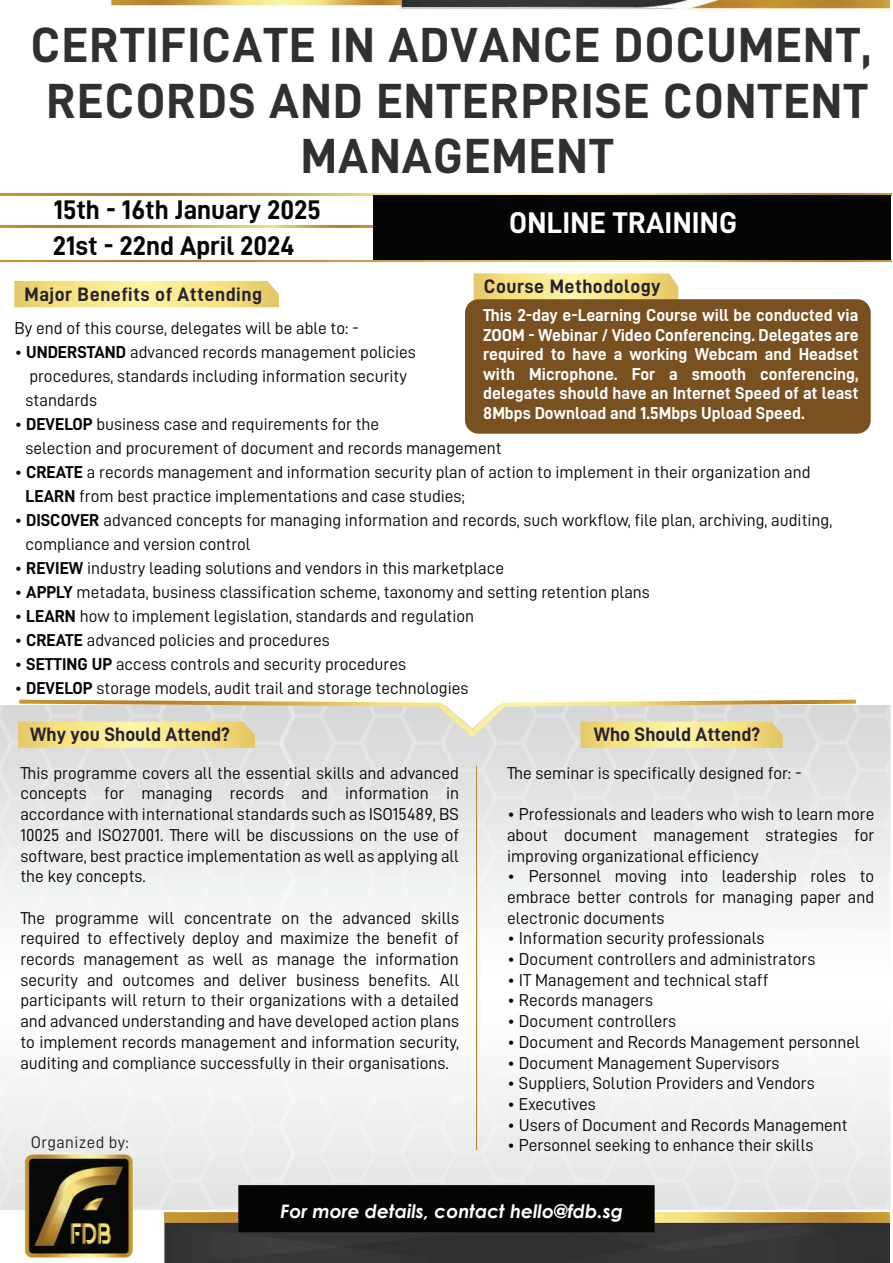
<style>
.page{position:relative;width:893px;height:1263px;background:#fff}
.page>*{position:absolute;margin:0;border:0;box-sizing:border-box;transform-origin:0 0}
.t1{font:49.5px/55.5px "D DIN Bold";letter-spacing:.025em;color:#2f3030;text-align:center}
.t2{font:30px "D DIN Bold";letter-spacing:.005em;color:#fff}
.t3{font:27px "D DIN Bold";color:#050605}
.t4{font:19.5px "D DIN Bold";letter-spacing:.025em;color:#26212e}
.t5{font:19.5px "D DIN Bold";color:#26212e}
.t6{font:italic 700 18.6px "Century Gothic";color:#fff}
.t7{font:17.25px/20.7px "D DIN";color:#050504}
.t8{font:17.25px/19.5px "D DIN Bold";color:#fff;text-align:justify}
.t9{font:16.8px "D DIN";letter-spacing:.025em;color:#211e1e}
.s1{font-family:"D DIN Bold"}
</style>
<div class="page">
<img style="left:0;top:0;width:890px;height:1263px">
<img style="left:0;top:705px;width:890px;height:505px">
<svg style="left:14px;top:281px;width:265px;height:26px;background:#f4e287"></svg>
<svg style="left:476px;top:766px;width:2px;height:383px"></svg>
<svg style="left:18px;top:700px;width:838px;height:48px;background:#e3dbb9"></svg>
<img style="left:2px;top:1130px;width:153px;height:133px">
<svg style="left:474px;top:273px;width:204px;height:27px;background:#f5e289"></svg>
<div style="left:465px;top:299px;width:406px;height:135px;background:#79501f;border-radius:14px"></div>
<svg style="left:0;top:194px;width:891px;height:1px"></svg>
<div style="left:373px;top:195px;width:518px;height:65px;background:#050504"></div>
<svg style="left:0;top:260px;width:891px;height:2px;background:#caa245"></svg>
<svg style="left:0;top:226px;width:373px;height:1px"></svg>
<div style="left:238px;top:1185px;width:417px;height:47px;background:#050504"></div>
<h1 class="t1" style="left:31px;top:16px;width:842px">CERTIFICATE IN ADVANCE DOCUMENT,<br>RECORDS AND ENTERPRISE CONTENT<br>MANAGEMENT</h1>
<h3 class="t3" style="left:54px;top:195px;width:269px">15th - 16th January 2025</h3>
<h3 class="t3" style="left:53px;top:231px;width:243px">21st - 22nd April 2024</h3>
<h2 class="t2" style="left:509px;top:206px;width:229px">ONLINE TRAINING</h2>
<p class="t4" style="left:484px;top:276px;width:178px">Course Methodology</p>
<p class="t8" style="left:483px;top:305px;width:377px">This 2-day e-Learning Course will be conducted via ZOOM - Webinar / Video Conferencing. Delegates are required to have a working Webcam and Headset with Microphone. For a smooth conferencing, delegates should have an Internet Speed of at least 8Mbps Download and 1.5Mbps Upload Speed.</p>
<p class="t4" style="left:25px;top:283px;width:239px">Major Benefits of Attending</p>
<p class="t7" style="left:14px;top:317px;width:346px">By end of this course, delegates will be able to: -</p>
<p class="t7" style="left:26px;top:340px;width:392px;line-height:24px;text-indent:-11px">• <span class="s1">UNDERSTAND</span> advanced records management policies procedures, standards including information security standards</p>
<p class="t7" style="left:26px;top:412px;width:478px;line-height:24px;text-indent:-11px">• <span class="s1">DEVELOP</span> business case and requirements for the<br>selection and procurement of document and records management</p>
<p class="t7" style="left:26px;top:460px;width:786px;line-height:24px;text-indent:-11px">• <span class="s1">CREATE</span> a records management and information security plan of action to implement in their organization and<br><span class="s1">LEARN</span> from best practice implementations and case studies;</p>
<p class="t7" style="left:26px;top:508px;width:808px;line-height:24px;text-indent:-11px">• <span class="s1">DISCOVER</span> advanced concepts for managing information and records, such workflow, file plan, archiving, auditing, compliance and version control</p>
<p class="t7" style="left:14px;top:557px;width:491px">• <span class="s1">REVIEW</span> industry leading solutions and vendors in this marketplace</p>
<p class="t7" style="left:14px;top:581px;width:637px">• <span class="s1">APPLY</span> metadata, business classification scheme, taxonomy and setting retention plans</p>
<p class="t7" style="left:14px;top:605px;width:461px">• <span class="s1">LEARN</span> how to implement legislation, standards and regulation</p>
<p class="t7" style="left:14px;top:629px;width:317px">• <span class="s1">CREATE</span> advanced policies and procedures</p>
<p class="t7" style="left:14px;top:653px;width:393px">• <span class="s1">SETTING UP</span> access controls and security procedures</p>
<p class="t7" style="left:14px;top:677px;width:456px">• <span class="s1">DEVELOP</span> storage models, audit trail and storage technologies</p>
<p class="t5" style="left:30px;top:724px;width:201px">Why you Should Attend?</p>
<p class="t5" style="left:594px;top:724px;width:168px">Who Should Attend?</p>
<p class="t7" style="left:20px;top:762px;width:440px;text-align:justify">This programme covers all the essential skills and advanced concepts for managing records and information in accordance with international standards such as ISO15489, BS 10025 and ISO27001. There will be discussions on the use of software, best practice implementation as well as applying all the key concepts.</p>
<p class="t7" style="left:20px;top:907px;width:440px;text-align:justify">The programme will concentrate on the advanced skills required to effectively deploy and maximize the benefit of records management as well as manage the information security and outcomes and deliver business benefits. All participants will return to their organizations with a detailed and advanced understanding and have developed action plans to implement records management and information security, auditing and compliance successfully in their organisations.</p>
<p class="t7" style="left:507px;top:762px;width:296px">The seminar is specifically designed for: -</p>
<p class="t7" style="left:507px;top:803px;width:369px;text-align:justify">• Professionals and leaders who wish to learn more about document management strategies for improving organizational efficiency</p>
<p class="t7" style="left:507px;top:866px;width:369px;text-align:justify">• Personnel moving into leadership roles to embrace better controls for managing paper and electronic documents</p>
<p class="t7" style="left:507px;top:928px;width:259px">• Information security professionals</p>
<p class="t7" style="left:507px;top:948px;width:310px">• Document controllers and administrators</p>
<p class="t7" style="left:507px;top:969px;width:263px">• IT Management and technical staff</p>
<p class="t7" style="left:507px;top:990px;width:148px">• Records managers</p>
<p class="t7" style="left:507px;top:1010px;width:171px">• Document controllers</p>
<p class="t7" style="left:507px;top:1031px;width:354px">• Document and Records Management personnel</p>
<p class="t7" style="left:507px;top:1052px;width:274px">• Document Management Supervisors</p>
<p class="t7" style="left:507px;top:1073px;width:309px">• Suppliers, Solution Providers and Vendors</p>
<p class="t7" style="left:507px;top:1093px;width:90px">• Executives</p>
<p class="t7" style="left:507px;top:1114px;width:342px">• Users of Document and Records Management</p>
<p class="t9" style="left:31px;top:1133px;width:100px">Organized by:</p>
<p class="t7" style="left:507px;top:1135px;width:308px">• Personnel seeking to enhance their skills</p>
<p class="t6" style="left:280px;top:1197px;width:344px">For more details, contact hello@fdb.sg</p>
</div>
